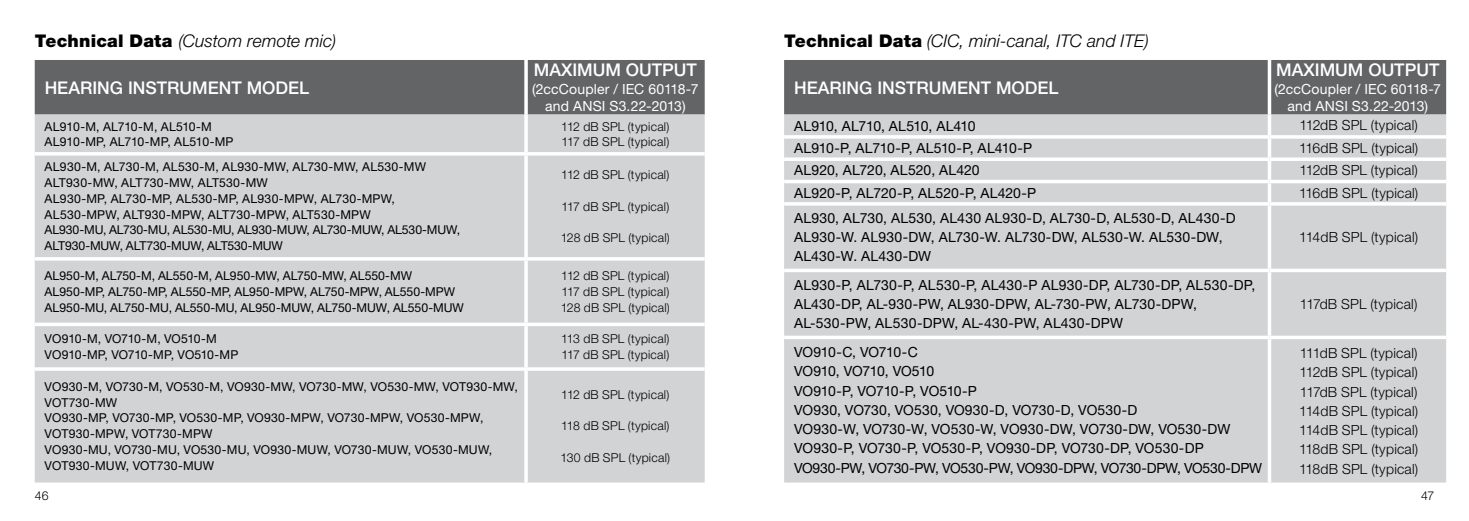
<style>
.page{position:relative;width:1469px;height:521px;background:#fff}
.page>*{position:absolute;margin:0;border:0;box-sizing:border-box;transform-origin:0 0}
.t1{font:500 17.5px "Helvetica Neue LT Pro";color:#fff}
.t2{font:italic 300 17.5px "Helvetica Neue LT Pro";letter-spacing:.005em;color:#000}
.t3{font:14px/19.2px "Helvetica Neue LT Pro";letter-spacing:.015em;color:#000}
.t4{font:14px/19.2px "Helvetica Neue LT Pro";letter-spacing:-.01em;color:#000}
.t5{font:300 14px/19.2px "Helvetica Neue LT Pro";letter-spacing:.015em;color:#000;text-align:justify}
.t6{font:14px/17.5px "Helvetica Neue LT Pro";letter-spacing:.01em;color:#fff;text-align:center}
.t7{font:14px "Helvetica Neue LT Pro";letter-spacing:-.015em;color:#000}
.t8{font:12.25px/15.8px "Helvetica Neue LT Pro";color:#000}
.t9{font:300 12.25px/15.8px "Helvetica Neue LT Pro";letter-spacing:.02em;color:#000}
.s1{font-weight:900;font-style:normal}
</style>
<div class="page">
<div style="left:35px;top:60px;width:669px;height:55px;background:#636466"></div>
<div style="left:35px;top:115px;width:669px;height:367px;background:#d1d3d4"></div>
<svg style="left:524px;top:60px;width:4px;height:55px"></svg>
<hr style="left:524px;top:115px;width:4px;height:37px;background:#fff">
<svg style="left:35px;top:152px;width:491px;height:4px"></svg>
<svg style="left:526px;top:152px;width:178px;height:4px"></svg>
<hr style="left:524px;top:156px;width:4px;height:101px;background:#fff">
<svg style="left:35px;top:257px;width:491px;height:4px"></svg>
<svg style="left:526px;top:257px;width:178px;height:4px"></svg>
<hr style="left:524px;top:261px;width:4px;height:62px;background:#f6f6f6">
<hr style="left:35px;top:323px;width:491px;height:3px;background:#fff">
<hr style="left:526px;top:323px;width:178px;height:3px;background:#fff">
<hr style="left:524px;top:326px;width:4px;height:41px;background:#f8f8f8">
<hr style="left:524px;top:371px;width:4px;height:111px;background:#fff">
<hr style="left:35px;top:367px;width:491px;height:4px;background:#fff">
<hr style="left:526px;top:367px;width:178px;height:4px;background:#fff">
<div style="left:784px;top:60px;width:662px;height:55px;background:#636466"></div>
<div style="left:784px;top:115px;width:662px;height:367px;background:#d1d3d4"></div>
<hr style="left:784px;top:135px;width:485px;height:4px;background:#fff">
<hr style="left:1269px;top:135px;width:177px;height:4px;background:#f8f8f8">
<svg style="left:784px;top:157px;width:485px;height:4px"></svg>
<svg style="left:1269px;top:157px;width:177px;height:4px"></svg>
<hr style="left:784px;top:180px;width:485px;height:3px;background:#fff">
<hr style="left:1269px;top:180px;width:177px;height:3px;background:#fff">
<hr style="left:784px;top:202px;width:485px;height:4px;background:#fff">
<hr style="left:1269px;top:202px;width:177px;height:4px;background:#fff">
<hr style="left:784px;top:269px;width:485px;height:3px;background:#fff">
<hr style="left:1269px;top:269px;width:177px;height:3px;background:#fff">
<hr style="left:784px;top:336px;width:485px;height:3px;background:#fff">
<hr style="left:1269px;top:336px;width:177px;height:3px;background:#fff">
<svg style="left:1267px;top:60px;width:4px;height:55px"></svg>
<svg style="left:1267px;top:115px;width:4px;height:20px"></svg>
<svg style="left:1267px;top:139px;width:4px;height:18px"></svg>
<svg style="left:1267px;top:161px;width:4px;height:19px"></svg>
<svg style="left:1267px;top:183px;width:4px;height:19px"></svg>
<svg style="left:1267px;top:206px;width:4px;height:63px"></svg>
<svg style="left:1267px;top:272px;width:4px;height:64px"></svg>
<svg style="left:1267px;top:339px;width:4px;height:143px"></svg>
<h1 class="t2" style="left:35px;top:31px;width:303px"><span class="s1">Technical Data</span> (Custom remote mic)</h1>
<h1 class="t1" style="left:45px;top:77px;width:264px">HEARI NG INSTRUMENT MODEL</h1>
<h1 class="t1" style="left:534px;top:59px;width:165px">MAXIMUM OUTPUT</h1>
<p class="t6" style="left:532px;top:80px;width:168px">(2ccCoupler / IEC 60118-7 and ANSI S3.22-2013)</p>
<p class="t8" style="left:45px;top:118px;width:190px">AL910-M, AL710-M, AL510-M<br>AL910-MP, AL710-MP, AL510-MP</p>
<p class="t9" style="left:561px;top:118px;width:110px">112 dB SPL (typical)<br>117 dB SPL (typical)</p>
<p class="t8" style="left:45px;top:159px;width:417px">AL930-M, AL730-M, AL530-M, AL930-MW, AL730-MW, AL530-MW ALT930-MW, ALT730-MW, ALT530-MW<br>AL930-MP, AL730-MP, AL530-MP, AL930-MPW, AL730-MPW, AL530-MPW, ALT930-MPW, ALT730-MPW, ALT530-MPW<br>AL930-MU, AL730-MU, AL530-MU, AL930-MUW, AL730-MUW, AL530-MUW, ALT930-MUW, ALT730-MUW, ALT530-MUW</p>
<p class="t9" style="left:561px;top:167px;width:110px">112 dB SPL (typical)</p>
<p class="t9" style="left:561px;top:198px;width:109px">117 dB SPL (typical)</p>
<p class="t9" style="left:561px;top:230px;width:111px">128 dB SPL (typical)</p>
<p class="t8" style="left:45px;top:268px;width:421px">AL950-M, AL750-M, AL550-M, AL950-MW, AL750-MW, AL550-MW<br>AL950-MP, AL750-MP, AL550-MP, AL950-MPW, AL750-MPW, AL550-MPW<br>AL950-MU, AL750-MU, AL550-MU, AL950-MUW, AL750-MUW, AL550-MUW</p>
<p class="t9" style="left:561px;top:268px;width:111px;text-align:justify">112 dB SPL (typical)<br>117 dB SPL (typical)<br>128 dB SPL (typical)</p>
<p class="t8" style="left:45px;top:331px;width:195px">VO910-M, VO710-M, VO510-M<br>VO910-MP, VO710-MP, VO510-MP</p>
<p class="t9" style="left:561px;top:331px;width:110px">113 dB SPL (typical)<br>117 dB SPL (typical)</p>
<p class="t8" style="left:45px;top:378px;width:475px">VO930-M, VO730-M, VO530-M, VO930-MW, VO730-MW, VO530-MW, VOT930-MW, VOT730-MW<br>VO930-MP, VO730-MP, VO530-MP, VO930-MPW, VO730-MPW, VO530-MPW, VOT930-MPW, VOT730-MPW<br>VO930-MU, VO730-MU, VO530-MU, VO930-MUW, VO730-MUW, VO530-MUW, VOT930-MUW, VOT730-MUW</p>
<p class="t9" style="left:561px;top:386px;width:110px">112 dB SPL (typical)</p>
<p class="t9" style="left:561px;top:418px;width:110px">118 dB SPL (typical)</p>
<p class="t9" style="left:560px;top:449px;width:111px">130 dB SPL (typical)</p>
<h1 class="t2" style="left:784px;top:31px;width:366px"><span class="s1">Technical Data</span> (CIC, mini-canal, ITC and ITE)</h1>
<h1 class="t1" style="left:794px;top:77px;width:264px">HEARI NG INSTRUMENT MODEL</h1>
<h1 class="t1" style="left:1276px;top:59px;width:165px">MAXIMUM OUTPUT</h1>
<p class="t6" style="left:1274px;top:80px;width:168px">(2ccCoupler / IEC 60118-7 and ANSI S3.22-2013)</p>
<p class="t7" style="left:794px;top:117px;width:183px">AL910, AL710, AL510, AL410</p>
<p class="t5" style="left:1299px;top:115px;width:120px">112dB SPL (typical)</p>
<p class="t7" style="left:794px;top:140px;width:240px">AL910-P, AL710-P, AL510-P, AL410-P</p>
<p class="t5" style="left:1298px;top:138px;width:121px">116dB SPL (typical)</p>
<p class="t3" style="left:794px;top:161px;width:187px">AL920, AL720, AL520, AL420</p>
<p class="t5" style="left:1299px;top:160px;width:120px">112dB SPL (typical)</p>
<p class="t3" style="left:794px;top:183px;width:244px">AL920-P, AL720-P, AL520-P, AL420-P</p>
<p class="t5" style="left:1298px;top:183px;width:121px">116dB SPL (typical)</p>
<p class="t3" style="left:794px;top:208px;width:443px">AL930, AL730, AL530, AL430 AL930-D, AL730-D, AL530-D, AL430-D<br>AL930-W. AL930-DW, AL730-W. AL730-DW, AL530-W. AL530-DW,<br>AL430-W. AL430-DW</p>
<p class="t5" style="left:1299px;top:227px;width:120px">114dB SPL (typical)</p>
<p class="t3" style="left:794px;top:275px;width:462px">AL930-P, AL730-P, AL530-P, AL430-P AL930-DP, AL730-DP, AL530-DP,<br>AL430-DP, AL-930-PW, AL930-DPW, AL-730-PW, AL730-DPW,<br>AL-530-PW, AL530-DPW, AL-430-PW, AL430-DPW</p>
<p class="t5" style="left:1299px;top:294px;width:119px">117dB SPL (typical)</p>
<p class="t4" style="left:794px;top:342px;width:470px">VO910-C, VO710-C<br>VO910, VO710, VO510<br>VO910-P, VO710-P, VO510-P<br>VO930, VO730, VO530, VO930-D, VO730-D, VO530-D<br>VO930-W, VO730-W, VO530-W, VO930-DW, VO730-DW, VO530-DW VO930-P, VO730-P, VO530-P, VO930-DP, VO730-DP, VO530-DP VO930-PW, VO730-PW, VO530-PW, VO930-DPW, VO730-DPW, VO530-DPW</p>
<p class="t5" style="left:1299px;top:343px;width:121px">111dB SPL (typical)<br>112dB SPL (typical)<br>117dB SPL (typical)<br>114dB SPL (typical)<br>114dB SPL (typical)<br>118dB SPL (typical)<br>118dB SPL (typical)</p>
<p class="t9" style="left:35px;top:487px;width:15px">46</p>
<p class="t9" style="left:1420px;top:487px;width:15px">47</p>
</div>
